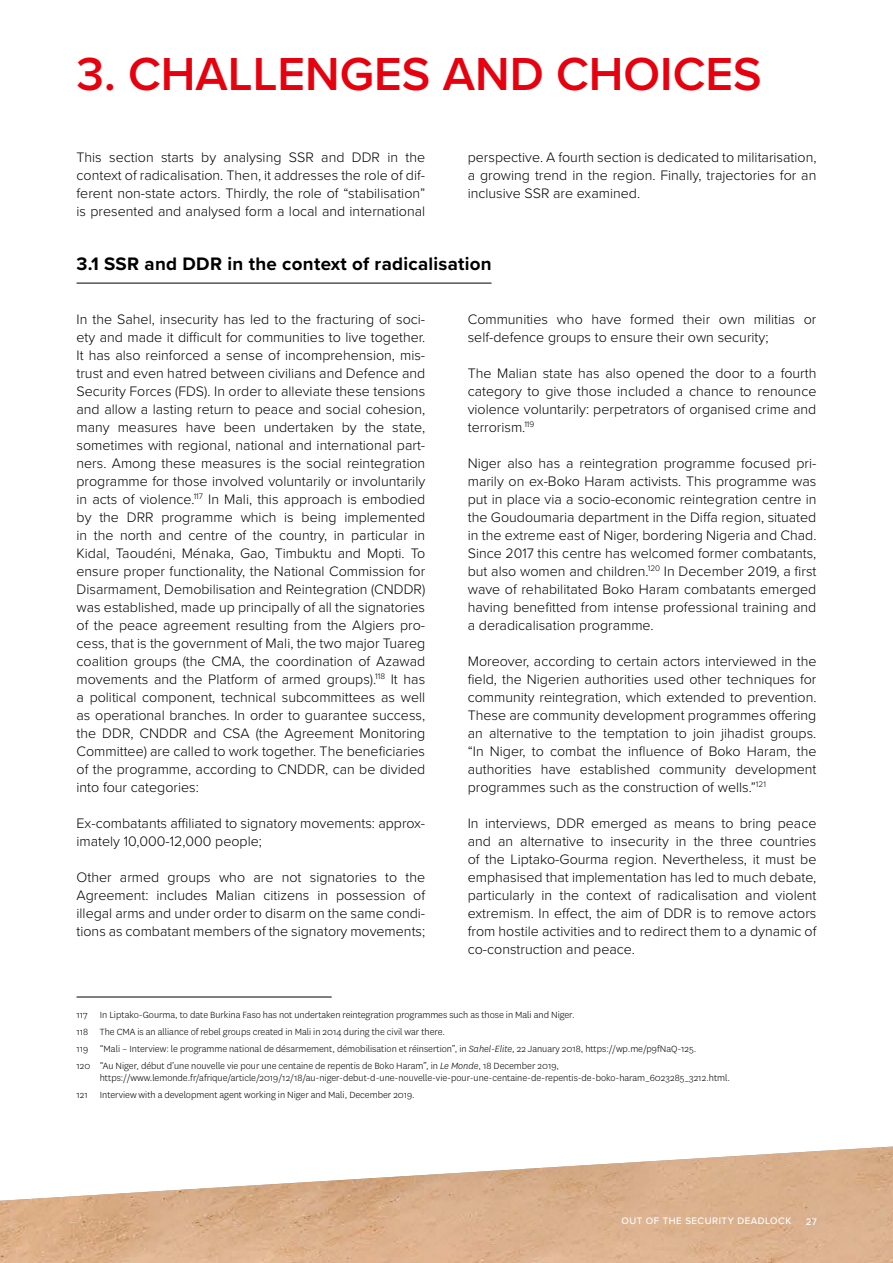
<style>
.page{position:relative;width:893px;height:1263px;background:#fff}
.page>*{position:absolute;margin:0;border:0;box-sizing:border-box;transform-origin:0 0}
.t1{font:600 48px "Proxima Nova";color:#e7000e}
.t2{font:700 18.75px "Proxima Nova";letter-spacing:.015em;color:#000}
.t3{font:300 14.25px/18px "Proxima Nova";color:#000;text-align:justify}
.t4{font:300 10.5px/16.8px "National";color:#000}
.t5{font:500 9.75px "Proxima Nova";letter-spacing:.05em;color:#fff}
.s1{font-style:italic}
</style>
<div class="page">
<img style="left:0;top:1146px;width:893px;height:117px">
<hr style="left:77px;top:997px;width:255px;height:1px;background:#000">
<hr style="left:77px;top:283px;width:415px;height:1px;background:#000">
<h1 class="t1" style="left:77px;top:38px;width:687px">3. CHALLENGES AND CHOICES</h1>
<p class="t3" style="left:77px;top:147px;width:350px">This section starts by analysing SSR and DDR in the context of radicalisation. Then, it addresses the role of dif&shy;ferent non-state actors. Thirdly, the role of “stabilisation” is presented and analysed form a local and international</p>
<p class="t3" style="left:468px;top:147px;width:350px">perspective. A fourth section is dedicated to militarisation, a growing trend in the region. Finally, trajectories for an inclusive SSR are examined.</p>
<h2 class="t2" style="left:77px;top:250px;width:417px">3.1 SSR and DDR in the context of radicalisation</h2>
<p class="t3" style="left:77px;top:309px;width:350px">In the Sahel, insecurity has led to the fracturing of soci&shy;ety and made it difficult for communities to live together.<br>It has also reinforced a sense of incomprehension, mis&shy;trust and even hatred between civilians and Defence and Security Forces (FDS). In order to alleviate these tensions and allow a lasting return to peace and social cohesion, many measures have been undertaken by the state, sometimes with regional, national and international part&shy;ners. Among these measures is the social reintegration programme for those involved voluntarily or involuntarily in acts of violence.<sup>117</sup> In Mali, this approach is embodied by the DRR programme which is being implemented in the north and centre of the country, in particular in Kidal, Taoudéni, Ménaka, Gao, Timbuktu and Mopti. To ensure proper functionality, the National Commission for Disarmament, Demobilisation and Reintegration (CNDDR) was established, made up principally of all the signatories of the peace agreement resulting from the Algiers pro&shy;cess, that is the government of Mali, the two major Tuareg coalition groups (the CMA, the coordination of Azawad movements and the Platform of armed groups).<sup>118</sup> It has a political component, technical subcommittees as well as operational branches. In order to guarantee success, the DDR, CNDDR and CSA (the Agreement Monitoring Committee) are called to work together. The beneficiaries of the programme, according to CNDDR, can be divided into four categories:</p>
<p class="t3" style="left:77px;top:813px;width:350px">Ex-combatants affiliated to signatory movements: approx&shy;imately 10,000-12,000 people;</p>
<p class="t3" style="left:77px;top:867px;width:350px">Other armed groups who are not signatories to the Agreement: includes Malian citizens in possession of illegal arms and under order to disarm on the same condi&shy;tions as combatant members of the signatory movements;</p>
<p class="t3" style="left:468px;top:309px;width:350px">Communities who have formed their own militias or self-defence groups to ensure their own security;</p>
<p class="t3" style="left:468px;top:363px;width:350px">The Malian state has also opened the door to a fourth category to give those included a chance to renounce violence voluntarily: perpetrators of organised crime and terrorism.<sup>119</sup></p>
<p class="t3" style="left:468px;top:453px;width:350px">Niger also has a reintegration programme focused pri&shy;marily on ex-Boko Haram activists. This programme was put in place via a socio-economic reintegration centre in the Goudoumaria department in the Diffa region, situated in the extreme east of Niger, bordering Nigeria and Chad.<br>Since 2017 this centre has welcomed former combatants, but also women and children.<sup>120</sup> In December 2019, a first wave of rehabilitated Boko Haram combatants emerged having benefitted from intense professional training and a deradicalisation programme.</p>
<p class="t3" style="left:468px;top:651px;width:350px">Moreover, according to certain actors interviewed in the field, the Nigerien authorities used other techniques for community reintegration, which extended to prevention.<br>These are community development programmes offering an alternative to the temptation to join jihadist groups. “In Niger, to combat the influence of Boko Haram, the authorities have established community development programmes such as the construction of wells.”<sup>121</sup></p>
<p class="t3" style="left:468px;top:813px;width:350px">In interviews, DDR emerged as means to bring peace and an alternative to insecurity in the three countries of the Liptako-Gourma region. Nevertheless, it must be emphasised that implementation has led to much debate, particularly in the context of radicalisation and violent extremism. In effect, the aim of DDR is to remove actors from hostile activities and to redirect them to a dynamic of co-construction and peace.</p>
<p class="t4" style="left:77px;top:1006px;width:621px">117 In Liptako-Gourma, to date Burkina Faso has not undertaken reintegration programmes such as those in Mali and Niger.<br>118 The CMA is an alliance of rebel groups created in Mali in 2014 during the civil war there.<br>119 “Mali – Interview: le programme national de désarmement, démobilisation et réinsertion”, in <span class="s1">Sahel-Elite</span>, 22 January 2018, https://wp.me/p9fNaQ-125.<br>120 “Au Niger, début d’une nouvelle vie pour une centaine de repentis de Boko Haram”, in <span class="s1">Le Monde</span>, 18 December 2019,</p>
<p class="t4" style="left:77px;top:1069px;width:655px;text-indent:23px">https://www.lemonde.fr/afrique/article/2019/12/18/au-niger-debut-d-une-nouvelle-vie-pour-une-centaine-de-repentis-de-boko-haram_6023285_3212.html.<br>121 Interview with a development agent working in Niger and Mali, December 2019.</p>
<p class="t5" style="left:621px;top:1213px;width:171px">OUT OF THE SECURITY DEADLOCK</p>
<p class="t5" style="left:806px;top:1214px;width:13px">27</p>
</div>
